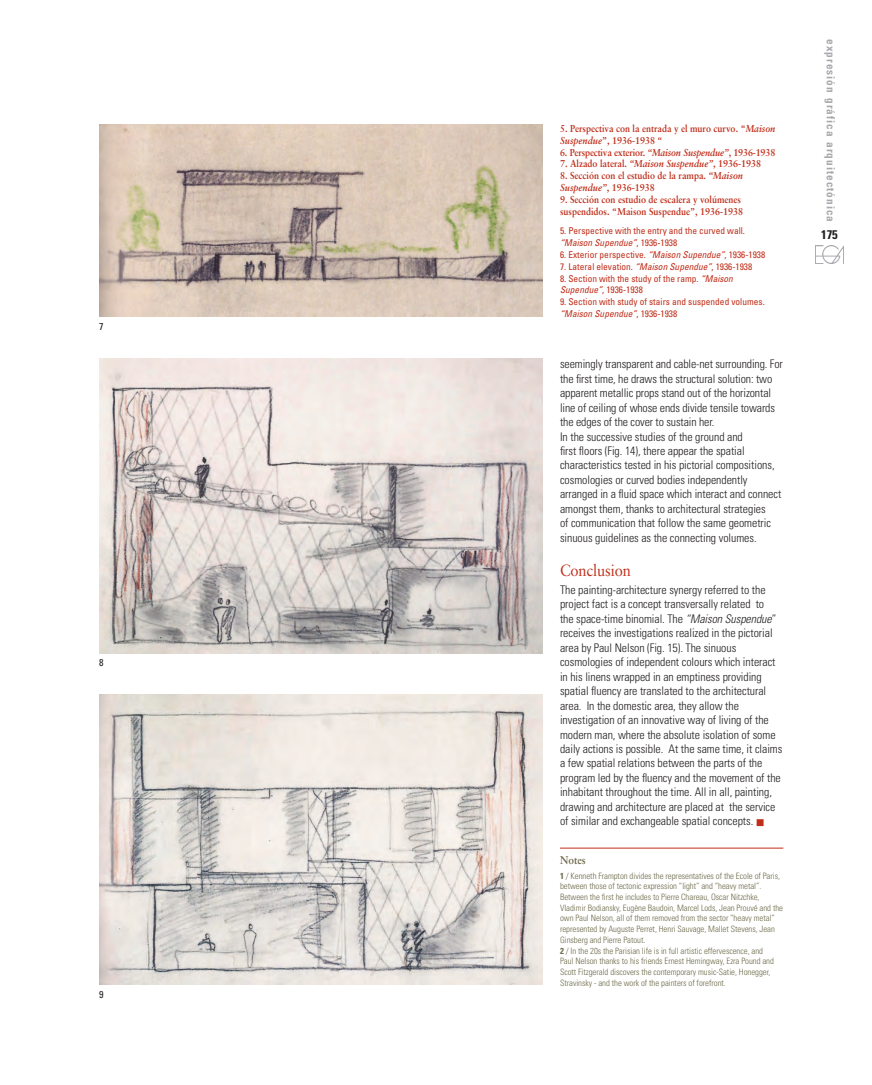
<style>
.page{position:relative;width:872px;height:1085px;background:#fff}
.page>*{position:absolute;margin:0;border:0;box-sizing:border-box;transform-origin:0 0}
.TITULAR_1_INGLES{font:16.25px "Sabon";letter-spacing:-.005em;color:#c02d19;scale:.9 1}
.t1{font:700 condensed 12.5px "Univers";color:#231f20}
.t2{font:300 condensed 11.88px/14.5px "Univers";letter-spacing:-.005em;color:#231f20}
.t3{font:700 condensed 11.25px "Univers";letter-spacing:.09em;color:#a8a9ad}
.t4{font:700 11.25px "Sabon";color:#6d6a4a;scale:.9 1}
.t5{font:700 10px/11.9px "Sabon";color:#c02d19;scale:.9 1}
.PIES_DE_FOTO_INGLES{font:condensed 10px "Univers";color:#231f20}
.t6{font:condensed 9.38px/11.9px "Univers";color:#c02d19}
.Footnote_Text{font:300 condensed 8.75px/10.8px "Univers";letter-spacing:-.005em;color:#6d6a4a}
.s1{font-style:italic}
.s2{color:#c02d19}
.s3{font-weight:700}
</style>
<div class="page">
<img style="left:815px;top:246px;width:28px;height:17px">
<hr style="left:560px;top:847px;width:223px;height:1px;background:#c02d19">
<img style="left:99px;top:124px;width:443px;height:193px">
<img style="left:99px;top:359px;width:443px;height:294px">
<img style="left:99px;top:694px;width:443px;height:290px">
<p class="PIES_DE_FOTO_INGLES" style="left:99px;top:320px;width:6px">7</p>
<p class="PIES_DE_FOTO_INGLES" style="left:99px;top:656px;width:6px">8</p>
<p class="PIES_DE_FOTO_INGLES" style="left:99px;top:987px;width:6px">9</p>
<p class="t5" style="left:560px;top:122px;width:241px">5. Perspectiva con la entrada y el muro curvo. “<span class="s1">Maison<br>Suspendue</span>”, 1936-1938 “</p>
<p class="t5" style="left:560px;top:146px;width:241px">6. Perspectiva exterior. <span class="s1">“Maison Suspendue”</span>, 1936-1938</p>
<p class="t5" style="left:560px;top:158px;width:225px">7. Alzado lateral. <span class="s1">“Maison Suspendue”</span>, 1936-1938</p>
<p class="t5" style="left:560px;top:170px;width:205px">8. Sección con el estudio de la rampa. <span class="s1">“Maison<br>Suspendue”</span>, 1936-1938</p>
<p class="t5" style="left:560px;top:193px;width:205px">9. Sección con estudio de escalera y volúmenes suspendidos. “Maison Suspendue”, 1936-1938</p>
<p class="t6" style="left:560px;top:224px;width:186px">5. Perspective with the entry and the curved wall. <span class="s1">“Maison Supendue”</span>, 1936-1938</p>
<p class="t6" style="left:560px;top:248px;width:207px">6. Exterior perspective. <span class="s1">“Maison Supendue”</span>, 1936-1938</p>
<p class="t6" style="left:560px;top:260px;width:194px">7. Lateral elevation. <span class="s1">“Maison Supendue”</span>, 1936-1938</p>
<p class="t6" style="left:560px;top:272px;width:174px">8. Section with the study of the ramp. <span class="s1">“Maison<br>Supendue”</span>, 1936-1938</p>
<p class="t6" style="left:560px;top:296px;width:206px">9. Section with study of stairs and suspended volumes. <span class="s1">“Maison Supendue”</span>, 1936-1938</p>
<p class="t2" style="left:560px;top:357px;width:224px">seemingly transparent and cable-net surrounding. For the first time, he draws the structural solution: two apparent metallic props stand out of the horizontal line of ceiling of whose ends divide tensile towards the edges of the cover to sustain her.</p>
<p class="t2" style="left:560px;top:429px;width:223px">In the successive studies of the ground and<br>first floors (Fig. 14), there appear the spatial characteristics tested in his pictorial compositions, cosmologies or curved bodies independently arranged in a fluid space which interact and connect amongst them, thanks to architectural strategies<br>of communication that follow the same geometric sinuous guidelines as the connecting volumes.</p>
<p class="TITULAR_1_INGLES" style="left:560px;top:560px;width:80px">Conclusion</p>
<p class="t2" style="left:560px;top:582px;width:224px">The painting-architecture synergy referred to the project fact is a concept transversally related to<br>the space-time binomial. The <span class="s1">“Maison Suspendue</span>” receives the investigations realized in the pictorial area by Paul Nelson (Fig. 15). The sinuous cosmologies of independent colours which interact in his linens wrapped in an emptiness providing spatial fluency are translated to the architectural area. In the domestic area, they allow the investigation of an innovative way of living of the modern man, where the absolute isolation of some daily actions is possible. At the same time, it claims a few spatial relations between the parts of the program led by the fluency and the movement of the inhabitant throughout the time. All in all, painting, drawing and architecture are placed at the service of similar and exchangeable spatial concepts. <span class="s2">■</span></p>
<p class="t4" style="left:560px;top:853px;width:30px">Notes</p>
<p class="Footnote_Text" style="left:560px;top:870px;width:225px"><span class="s3">1</span> / Kenneth Frampton divides the representatives of the Ecole of Paris, between those of tectonic expression “light” and “heavy metal”.<br>Between the first he includes to Pierre Chareau, Oscar Nitzchke, Vladimir Bodiansky, Eugène Baudoin, Marcel Lods, Jean Prouvé and the own Paul Nelson, all of them removed from the sector “heavy metal” represented by Auguste Perret, Henri Sauvage, Mallet Stevens, Jean Ginsberg and Pierre Patout.</p>
<p class="Footnote_Text" style="left:560px;top:944px;width:215px"><span class="s3">2</span> / In the 20s the Parisian life is in full artistic effervescence, and Paul Nelson thanks to his friends Ernest Hemingway, Ezra Pound and Scott Fitzgerald discovers the contemporary music-Satie, Honegger, Stravinsky - and the work of the painters of forefront.</p>
<p class="t3" style="left:837px;top:39px;width:184px;rotate:90deg">expresión gráfica arquitectónica</p>
<p class="t1" style="left:821px;top:226px;width:18px">175</p>
</div>
